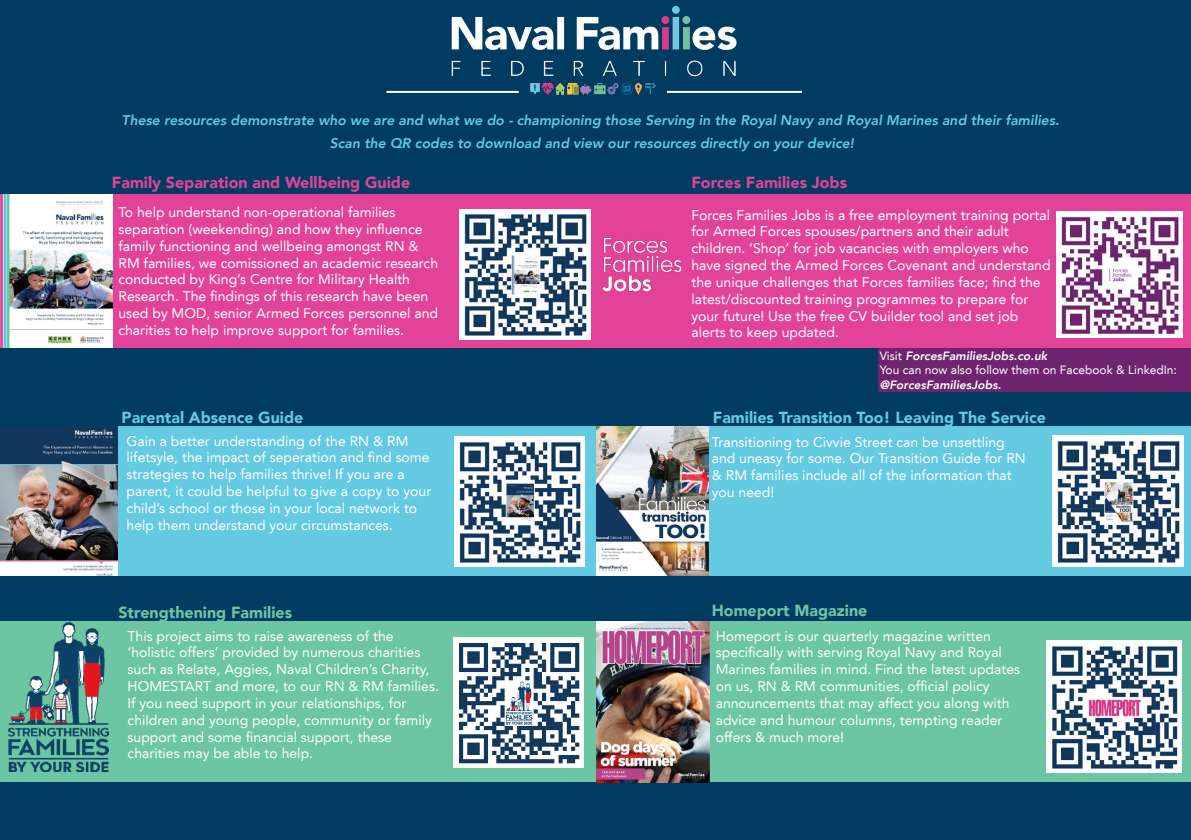
<style>
.page{position:relative;width:1191px;height:840px;background:#fff}
.page>*{position:absolute;margin:0;border:0;box-sizing:border-box;transform-origin:0 0}
.t1{font:900 16px "Avenir LT";color:#63cae1}
.t2{font:900 16px "Avenir LT";color:#e24398}
.t3{font:900 16px "Avenir LT";color:#6cc5a3}
.t4{font:14px/16.8px "Avenir LT";color:#fff}
.t5{font:italic 800 14px "Avenir LT";color:#63cae1}
.t6{font:12px/14.4px "Avenir LT";color:#fff}
.t7{font:italic 800 12px "Avenir LT";color:#fff}
.s1{font-weight:800;font-style:italic}
</style>
<div class="page">
<div style="left:594px;top:0;width:597px;height:839px;background:#003c62"></div>
<div style="left:595px;top:426px;width:596px;height:149px;background:#63cae1"></div>
<img style="left:596px;top:426px;width:113px;height:149px">
<img style="left:1052px;top:436px;width:131px;height:130px">
<div style="left:595px;top:194px;width:596px;height:154px;background:#e24398"></div>
<div style="left:878px;top:348px;width:313px;height:43px;background:#6e246f"></div>
<img style="left:602px;top:237px;width:80px;height:55px">
<img style="left:1056px;top:212px;width:126px;height:126px">
<div style="left:595px;top:621px;width:596px;height:161px;background:#6cc5a3"></div>
<img style="left:1047px;top:640px;width:134px;height:132px">
<img style="left:596px;top:621px;width:113px;height:160px">
<div style="left:0;top:0;width:595px;height:839px;background:#003c62"></div>
<div style="left:0;top:426px;width:595px;height:149px;background:#63cae1"></div>
<img style="left:0;top:426px;width:118px;height:149px">
<div style="left:0;top:621px;width:595px;height:161px;background:#6cc5a3"></div>
<img style="left:8px;top:622px;width:101px;height:149px">
<img style="left:454px;top:436px;width:130px;height:130px">
<div style="left:17px;top:194px;width:578px;height:154px;background:#e24398"></div>
<img style="left:0;top:194px;width:112px;height:154px">
<img style="left:459px;top:209px;width:131px;height:130px">
<img style="left:443px;top:6px;width:305px;height:85px">
<hr style="left:667px;top:91px;width:135px;height:2px;background:#fff">
<hr style="left:386px;top:91px;width:133px;height:2px;background:#fff">
<img style="left:528px;top:79px;width:129px;height:16px">
<img style="left:454px;top:637px;width:129px;height:129px">
<p class="t5" style="left:122px;top:112px;width:939px">These resources demonstrate who we are and what we do - championing those Serving in the Royal Navy and Royal Marines and their families.</p>
<p class="t5" style="left:330px;top:135px;width:525px">Scan the QR codes to download and view our resources directly on your device!</p>
<p class="t2" style="left:112px;top:172px;width:300px">Family Separation and Wellbeing Guide</p>
<p class="t4" style="left:118px;top:204px;width:321px">To help understand non-operational families separation (weekending) and how they influence family functioning and wellbeing amongst RN &amp; RM families, we comissioned an academic research conducted by King’s Centre for Military Health Research. The findings of this research have been used by MOD, senior Armed Forces personnel and charities to help improve support for families.</p>
<p class="t1" style="left:122px;top:407px;width:183px">Parental Absence Guide</p>
<p class="t4" style="left:127px;top:432px;width:306px">Gain a better understanding of the RN &amp; RM lifetsyle, the impact of seperation and find some strategies to help families thrive! If you are a parent, it could be helpful to give a copy to your child’s school or those in your local network to help them understand your circumstances.</p>
<p class="t3" style="left:118px;top:602px;width:175px">Strengthening Families</p>
<p class="t4" style="left:128px;top:627px;width:313px">This project aims to raise awareness of the ‘holistic offers’ provided by numerous charities such as Relate, Aggies, Naval Children’s Charity, HOMESTART and more, to our RN &amp; RM families.<br>If you need support in your relationships, for children and young people, community or family support and some financial support, these charities may be able to help.</p>
<p class="t2" style="left:691px;top:172px;width:157px">Forces Families Jobs</p>
<p class="t4" style="left:691px;top:206px;width:361px">Forces Families Jobs is a free employment training portal for Armed Forces spouses/partners and their adult children. ‘Shop’ for job vacancies with employers who have signed the Armed Forces Covenant and understand the unique challenges that Forces families face; find the latest/discounted training programmes to prepare for your future! Use the free CV builder tool and set job alerts to keep updated.</p>
<p class="t6" style="left:879px;top:348px;width:298px">Visit <span class="s1">ForcesFamiliesJobs.co.uk<br></span>You can now also follow them on Facebook &amp; LinkedIn:</p>
<p class="t7" style="left:879px;top:377px;width:123px">@ForcesFamiliesJobs.</p>
<p class="t1" style="left:713px;top:407px;width:335px">Families Transition Too! Leaving The Service</p>
<p class="t4" style="left:712px;top:433px;width:315px">Transitioning to Civvie Street can be unsettling and uneasy for some. Our Transition Guide for RN &amp; RM families include all of the information that you need!</p>
<p class="t3" style="left:712px;top:600px;width:157px">Homeport Magazine</p>
<p class="t4" style="left:716px;top:627px;width:306px">Homeport is our quarterly magazine written specifically with serving Royal Navy and Royal Marines families in mind. Find the latest updates on us, RN &amp; RM communities, official policy announcements that may affect you along with advice and humour columns, tempting reader offers &amp; much more!</p>
</div>
